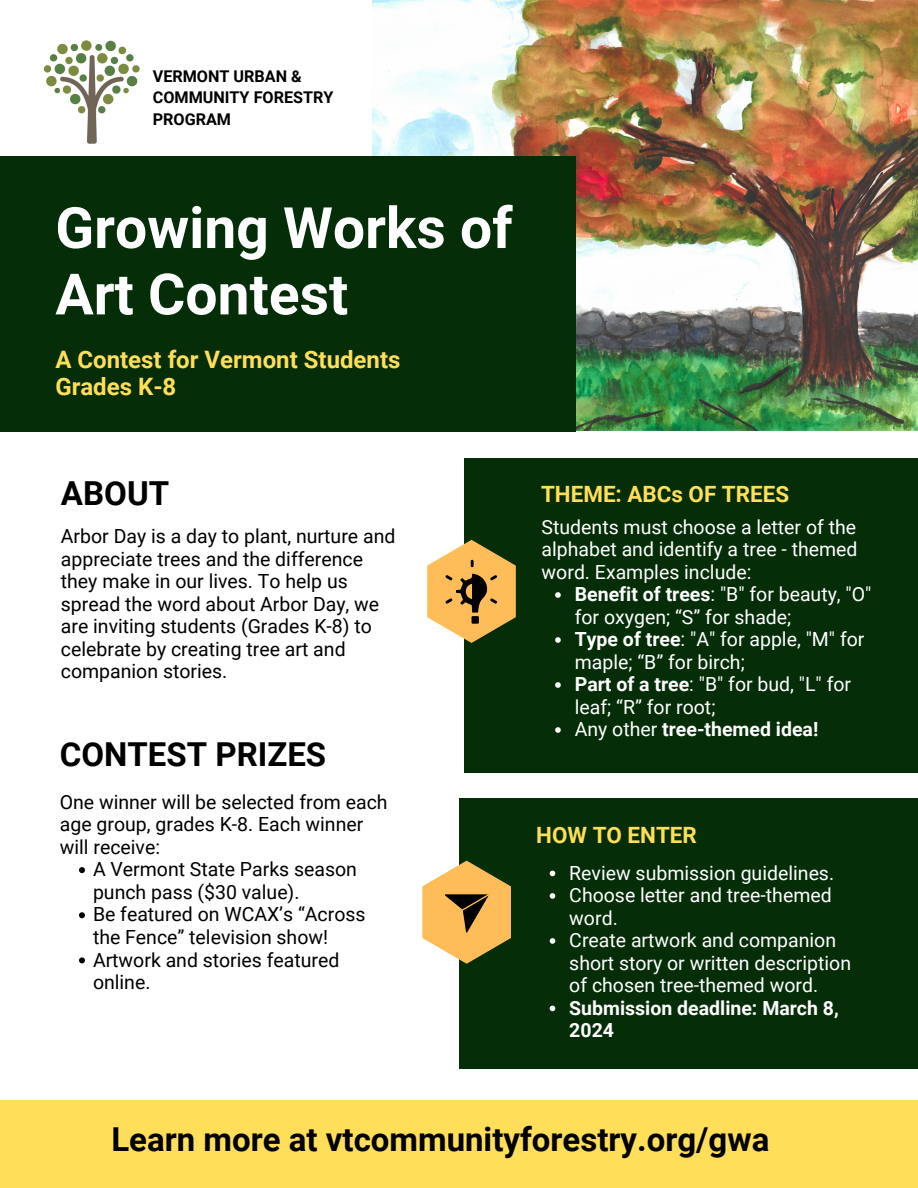
<style>
.page{position:relative;width:918px;height:1188px;background:#fff}
.page>*{position:absolute;margin:0;border:0;box-sizing:border-box;transform-origin:0 0}
.t1{font:700 57px/66.3px "Roboto";color:#fff}
.t2{font:700 33px "Roboto";color:#000}
.t3{font:700 24px "Roboto";color:#ffde59}
.t4{font:700 22.35px "Roboto";color:#ffde59}
.t5{font:19.5px/22.5px "Roboto";color:#000}
.t6{font:19.5px/22.5px "Roboto";color:#fff}
.t7{font:700 19.5px/22.5px "Roboto";color:#fff}
.t8{font:700 16.2px/21.3px "Roboto";color:#000}
.s1{font-weight:700}
.s2{font-weight:400}
</style>
<div class="page">
<div style="left:464px;top:458px;width:454px;height:315px;background:#052e08"></div>
<div style="left:0;top:1101px;width:918px;height:87px;background:#ffde59"></div>
<img style="left:372px;top:0;width:546px;height:432px">
<div style="left:0;top:156px;width:576px;height:276px;background:#052e08"></div>
<img style="left:43px;top:40px;width:97px;height:104px">
<div style="left:459px;top:799px;width:459px;height:270px;background:#052e08"></div>
<svg style="left:422px;top:861px;width:89px;height:103px"></svg>
<svg style="left:427px;top:540px;width:89px;height:103px"></svg>
<svg style="left:555px;top:592px;width:6px;height:6px"></svg>
<svg style="left:555px;top:637px;width:6px;height:6px"></svg>
<svg style="left:555px;top:682px;width:6px;height:6px"></svg>
<svg style="left:555px;top:727px;width:6px;height:6px"></svg>
<svg style="left:79px;top:867px;width:6px;height:6px"></svg>
<svg style="left:79px;top:912px;width:6px;height:6px"></svg>
<svg style="left:79px;top:957px;width:6px;height:6px"></svg>
<svg style="left:550px;top:871px;width:5px;height:5px"></svg>
<svg style="left:550px;top:893px;width:5px;height:6px"></svg>
<svg style="left:550px;top:938px;width:5px;height:6px"></svg>
<svg style="left:550px;top:1006px;width:5px;height:5px"></svg>
<p class="t8" style="left:153px;top:66px;width:182px">VERMONT URBAN &amp;<br>COMMUNITY FORESTRY<br>PROGRAM</p>
<p class="t1" style="left:55px;top:195px;width:459px">Growing Works of<br>Art Contest</p>
<p class="t3" style="left:55px;top:346px;width:347px">A Contest for Vermont Students</p>
<p class="t3" style="left:55px;top:373px;width:123px">Grades K-8</p>
<p class="t2" style="left:61px;top:475px;width:110px">ABOUT</p>
<p class="t5" style="left:61px;top:525px;width:336px">Arbor Day is a day to plant, nurture and appreciate trees and the difference they make in our lives. To help us spread the word about Arbor Day, we are inviting students (Grades K-8) to celebrate by creating tree art and companion stories.</p>
<p class="t2" style="left:60px;top:735px;width:268px">CONTEST PRIZES</p>
<p class="t5" style="left:60px;top:791px;width:329px">One winner will be selected from each age group, grades K-8. Each winner will receive:</p>
<p class="t5" style="left:93px;top:858px;width:265px">A Vermont State Parks season punch pass ($30 value).</p>
<p class="t5" style="left:93px;top:903px;width:274px">Be featured on WCAX’s “Across the Fence” television show!</p>
<p class="t5" style="left:93px;top:949px;width:248px">Artwork and stories featured online.</p>
<p class="t4" style="left:541px;top:481px;width:250px">THEME: ABCs OF TREES</p>
<p class="t6" style="left:542px;top:516px;width:317px;text-align:justify">Students must choose a letter of the alphabet and identify a tree - themed word. Examples include:</p>
<p class="t6" style="left:575px;top:583px;width:298px"><span class="s1">Benefit of trees</span>: "B" for beauty, "O" for oxygen; “S” for shade;</p>
<p class="t6" style="left:575px;top:628px;width:291px"><span class="s1">Type of tree</span>: "A" for apple, "M" for maple; “B” for birch;</p>
<p class="t6" style="left:575px;top:673px;width:278px"><span class="s1">Part of a tree</span>: "B" for bud, "L" for leaf; “R” for root;</p>
<p class="t7" style="left:575px;top:718px;width:245px"><span class="s2">Any other</span> tree-themed idea!</p>
<p class="t4" style="left:536px;top:822px;width:162px">HOW TO ENTER</p>
<p class="t6" style="left:569px;top:862px;width:266px">Review submission guidelines.</p>
<p class="t6" style="left:569px;top:884px;width:264px">Choose letter and tree-themed word.</p>
<p class="t6" style="left:569px;top:929px;width:283px">Create artwork and companion short story or written description of chosen tree-themed word.</p>
<p class="t7" style="left:569px;top:997px;width:271px">Submission deadline: March 8,<br>2024</p>
<p class="t2" style="left:111px;top:1120px;width:659px">Learn more at vtcommunityforestry.org/gwa</p>
</div>
